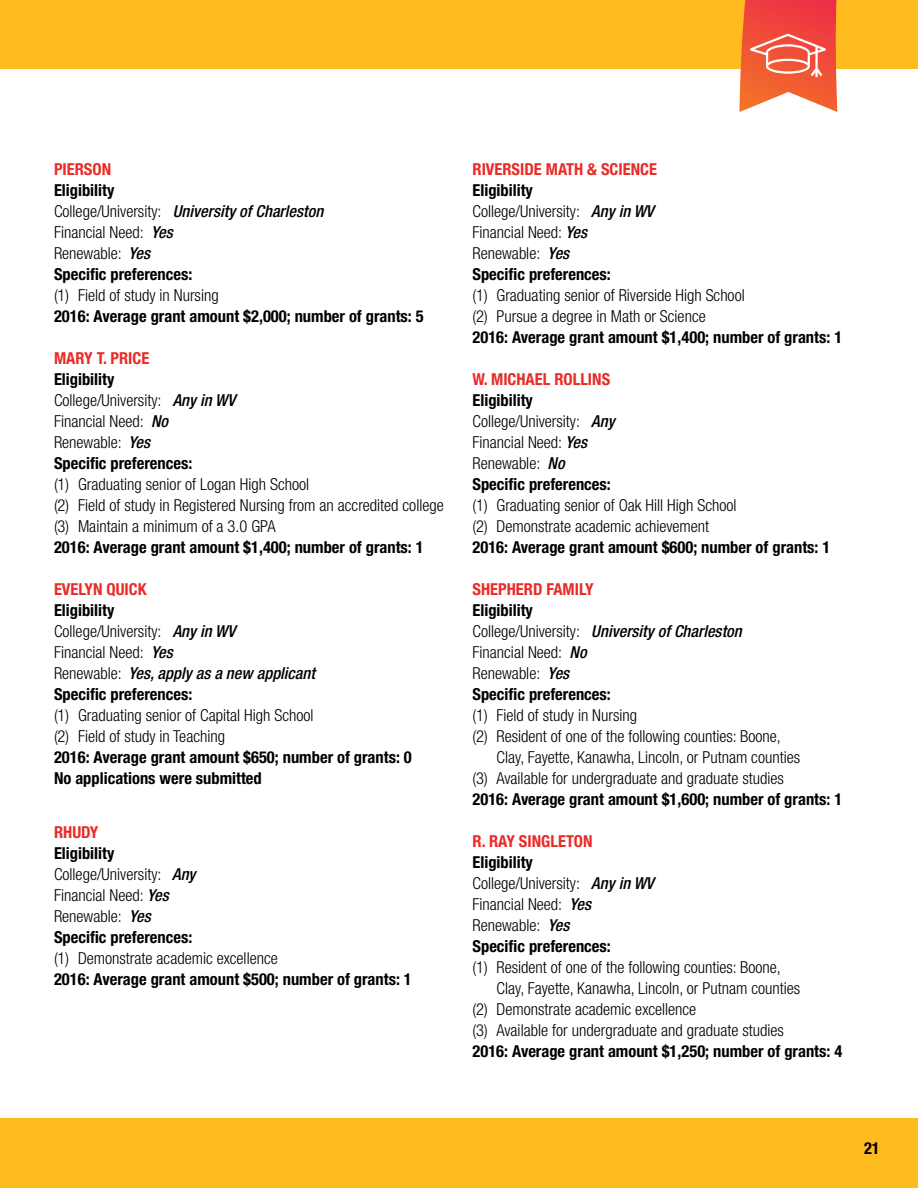
<style>
.page{position:relative;width:918px;height:1188px;background:#fff}
.page>*{position:absolute;margin:0;border:0;box-sizing:border-box;transform-origin:0 0}
.t1{font:300 condensed 16.5px/21px "Helvetica Neue";color:#000}
.t2{font:700 condensed 16.5px/21px "Helvetica Neue";color:#000}
.t3{font:700 condensed 16.5px "Helvetica Neue";color:#eb2a26}
.s1{font-weight:700}
.s2{font-weight:500;font-style:italic}
</style>
<div class="page">
<div style="left:0;top:0;width:918px;height:69px;background:#ffbb20"></div>
<div style="left:0;top:1118px;width:918px;height:70px;background:#ffbb20"></div>
<svg style="left:739px;top:0;width:99px;height:112px;background:#f36e56"></svg>
<p class="t3" style="left:54px;top:159px;width:59px">PIERSON</p>
<p class="t1" style="left:54px;top:179px;width:271px"><span class="s1">Eligibility<br></span>College/University: <span class="s2">University of Charleston<br></span>Financial Need: <span class="s2">Yes<br></span>Renewable: <span class="s2">Yes<br></span><span class="s1">Specific preferences:</span></p>
<p class="t1" style="left:54px;top:284px;width:166px">(1) Field of study in Nursing</p>
<p class="t2" style="left:54px;top:305px;width:371px">2016: Average grant amount $2,000; number of grants: 5</p>
<p class="t3" style="left:54px;top:348px;width:97px">MARY T. PRICE</p>
<p class="t1" style="left:54px;top:368px;width:183px"><span class="s1">Eligibility<br></span>College/University: <span class="s2">Any in WV<br></span>Financial Need: <span class="s2">No<br></span>Renewable: <span class="s2">Yes<br></span><span class="s1">Specific preferences:</span></p>
<p class="t1" style="left:54px;top:473px;width:391px">(1) Graduating senior of Logan High School<br>(2) Field of study in Registered Nursing from an accredited college (3) Maintain a minimum of a 3.0 GPA</p>
<p class="t2" style="left:54px;top:536px;width:371px">2016: Average grant amount $1,400; number of grants: 1</p>
<p class="t3" style="left:54px;top:579px;width:94px">EVELYN QUICK</p>
<p class="t1" style="left:54px;top:599px;width:263px"><span class="s1">Eligibility<br></span>College/University: <span class="s2">Any in WV<br></span>Financial Need: <span class="s2">Yes<br></span>Renewable: <span class="s2">Yes, apply as a new applicant<br></span><span class="s1">Specific preferences:</span></p>
<p class="t1" style="left:54px;top:704px;width:261px">(1) Graduating senior of Capital High School (2) Field of study in Teaching</p>
<p class="t2" style="left:54px;top:746px;width:359px">2016: Average grant amount $650; number of grants: 0<br>No applications were submitted</p>
<p class="t3" style="left:54px;top:822px;width:46px">RHUDY</p>
<p class="t1" style="left:54px;top:842px;width:143px"><span class="s1">Eligibility<br></span>College/University: <span class="s2">Any<br></span>Financial Need: <span class="s2">Yes<br></span>Renewable: <span class="s2">Yes<br></span><span class="s1">Specific preferences:</span></p>
<p class="t1" style="left:54px;top:948px;width:225px">(1) Demonstrate academic excellence</p>
<p class="t2" style="left:54px;top:968px;width:359px">2016: Average grant amount $500; number of grants: 1</p>
<p class="t3" style="left:473px;top:159px;width:186px">RIVERSIDE MATH &amp; SCIENCE</p>
<p class="t1" style="left:473px;top:180px;width:183px"><span class="s1">Eligibility<br></span>College/University: <span class="s2">Any in WV<br></span>Financial Need: <span class="s2">Yes<br></span>Renewable: <span class="s2">Yes<br></span><span class="s1">Specific preferences:</span></p>
<p class="t1" style="left:473px;top:285px;width:274px">(1) Graduating senior of Riverside High School (2) Pursue a degree in Math or Science</p>
<p class="t2" style="left:473px;top:326px;width:371px">2016: Average grant amount $1,400; number of grants: 1</p>
<p class="t3" style="left:473px;top:369px;width:139px">W. MICHAEL ROLLINS</p>
<p class="t1" style="left:473px;top:390px;width:144px"><span class="s1">Eligibility<br></span>College/University: <span class="s2">Any<br></span>Financial Need: <span class="s2">Yes<br></span>Renewable: <span class="s2">No<br></span><span class="s1">Specific preferences:</span></p>
<p class="t1" style="left:473px;top:495px;width:265px">(1) Graduating senior of Oak Hill High School (2) Demonstrate academic achievement</p>
<p class="t2" style="left:473px;top:537px;width:359px">2016: Average grant amount $600; number of grants: 1</p>
<p class="t3" style="left:473px;top:579px;width:123px">SHEPHERD FAMILY</p>
<p class="t1" style="left:473px;top:600px;width:271px"><span class="s1">Eligibility<br></span>College/University: <span class="s2">University of Charleston<br></span>Financial Need: <span class="s2">No<br></span>Renewable: <span class="s2">Yes<br></span><span class="s1">Specific preferences:</span></p>
<p class="t1" style="left:473px;top:705px;width:166px">(1) Field of study in Nursing</p>
<p class="t1" style="left:473px;top:726px;width:310px">(2) Resident of one of the following counties: Boone,</p>
<p class="t1" style="left:497px;top:747px;width:305px">Clay, Fayette, Kanawha, Lincoln, or Putnam counties</p>
<p class="t1" style="left:473px;top:768px;width:313px">(3) Available for undergraduate and graduate studies</p>
<p class="t2" style="left:473px;top:789px;width:371px">2016: Average grant amount $1,600; number of grants: 1</p>
<p class="t3" style="left:473px;top:831px;width:122px">R. RAY SINGLETON</p>
<p class="t1" style="left:473px;top:852px;width:183px"><span class="s1">Eligibility<br></span>College/University: <span class="s2">Any in WV<br></span>Financial Need: <span class="s2">Yes<br></span>Renewable: <span class="s2">Yes<br></span><span class="s1">Specific preferences:</span></p>
<p class="t1" style="left:473px;top:957px;width:310px">(1) Resident of one of the following counties: Boone,</p>
<p class="t1" style="left:497px;top:978px;width:305px">Clay, Fayette, Kanawha, Lincoln, or Putnam counties</p>
<p class="t1" style="left:473px;top:999px;width:225px">(2) Demonstrate academic excellence</p>
<p class="t1" style="left:473px;top:1020px;width:313px">(3) Available for undergraduate and graduate studies</p>
<p class="t2" style="left:473px;top:1041px;width:371px">2016: Average grant amount $1,250; number of grants: 4</p>
<p class="t2" style="left:864px;top:1137px;width:17px">21</p>
</div>
